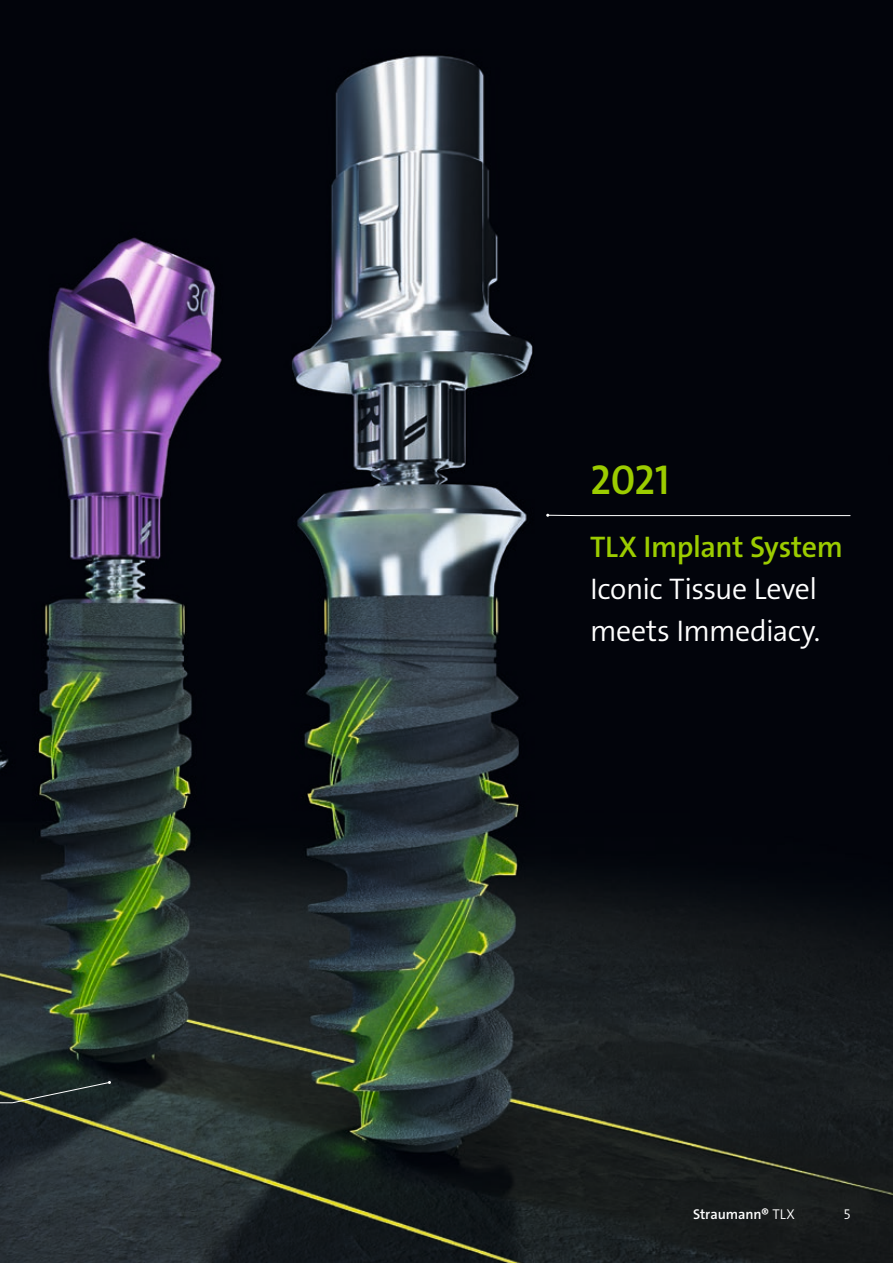
<style>
.page{position:relative;width:893px;height:1263px;background:#fff}
.page>*{position:absolute;margin:0;border:0;box-sizing:border-box;transform-origin:0 0}
.Benefit_Title{font:42px "The Sans LP6 Se Bld";color:#9ccc00}
.Benefit_Description{font:30px/42px "The Sans LP4 Se Lig";letter-spacing:-.015em;color:#fff}
.Benefit_Description-2{font:30px "The Sans LP6 Se Bld";letter-spacing:-.01em;color:#9ccc00}
.Pagina_Right{font:14.25px "The Sans LP6 Se Bld";letter-spacing:-.005em;color:#fff}
.Pagina_Right-2{font:14.25px "The Sans LP4 Se Lig";color:#fff}
.s1{font-family:"The Sans LP4 Se Lig"}
</style>
<div class="page">
<img style="left:0;top:0;width:893px;height:1263px">
<svg style="left:0;top:1081px;width:111px;height:22px"></svg>
<svg style="left:546px;top:514px;width:305px;height:3px"></svg>
<p class="Benefit_Title" style="left:590px;top:453px;width:81px">2021</p>
<p class="Benefit_Description-2" style="left:590px;top:528px;width:254px">TLX Implant System</p>
<p class="Benefit_Description" style="left:590px;top:568px;width:232px">Iconic Tissue Level meets Immediacy.</p>
<p class="Pagina_Right" style="left:693px;top:1205px;width:103px">Straumann® <span class="s1">TLX</span></p>
<p class="Pagina_Right-2" style="left:844px;top:1205px;width:8px">5</p>
</div>
